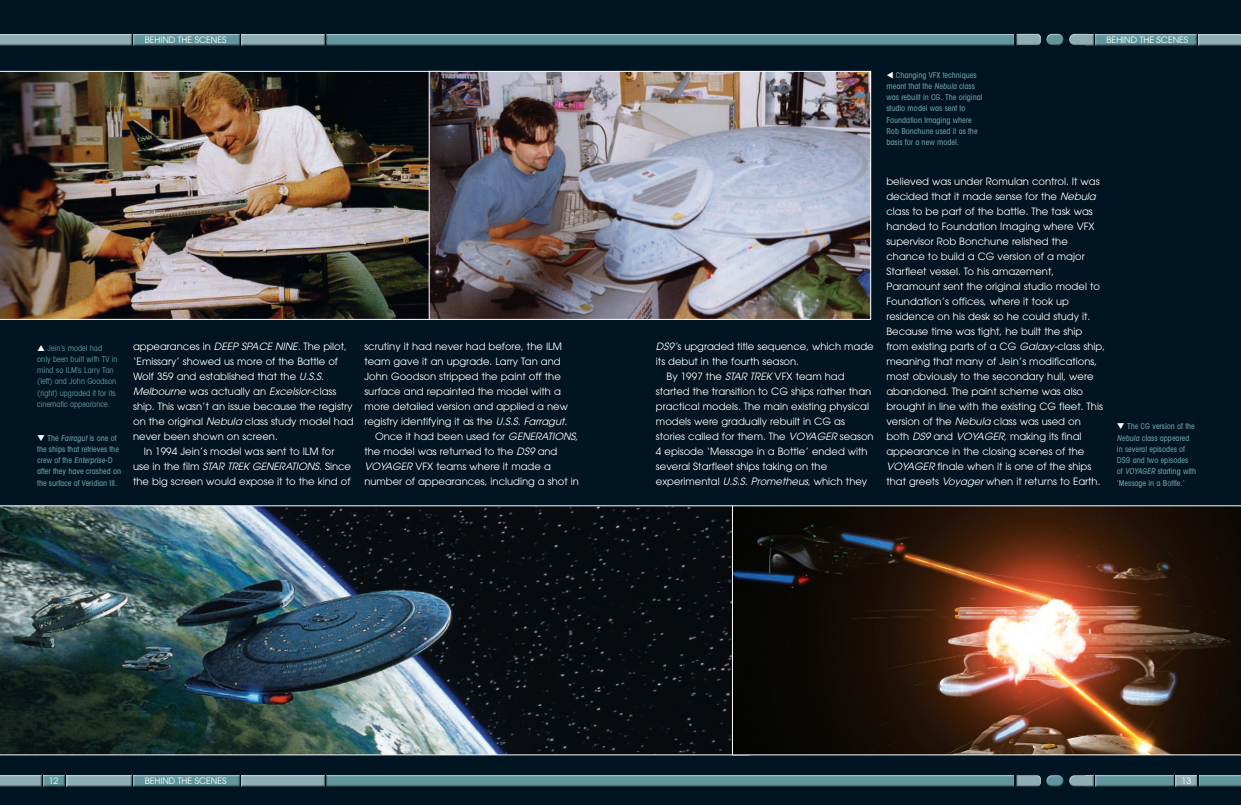
<style>
.page{position:relative;width:1241px;height:805px;background:#fff}
.page>*{position:absolute;margin:0;border:0;box-sizing:border-box;transform-origin:0 0}
.t1{font:10px/15px "Avant Garde LT";color:#fff}
.t2{font:italic 10px "Avant Garde LT";color:#fff}
.t3{font:8.75px "Avant Garde LT";color:#fff}
.t4{font:500 condensed 8.12px/11.2px "Avant Garde LT";color:#61969e}
.t5{font:condensed 8.12px/11.2px "Avant Garde LT";color:#61969e}
.s1{color:#fff}
.s2{font-style:italic}
.s3{font-style:normal}
</style>
<div class="page">
<div style="left:0;top:0;width:1240px;height:804px;background:#001421"></div>
<div style="left:239px;top:33px;width:86px;height:13px;background:#231f20;opacity:.75"></div>
<div style="left:239px;top:774px;width:86px;height:13px;background:#231f20;opacity:.75"></div>
<div style="left:132px;top:33px;width:108px;height:13px;background:#231f20;opacity:.75"></div>
<div style="left:132px;top:774px;width:108px;height:13px;background:#231f20;opacity:.75"></div>
<div style="left:0;top:33px;width:132px;height:13px;background:#231f20;opacity:.75"></div>
<div style="left:42px;top:774px;width:23px;height:13px;background:#231f20;opacity:.75"></div>
<div style="left:64px;top:773px;width:69px;height:14px;background:#fff;opacity:.75"></div>
<div style="left:65px;top:774px;width:68px;height:13px;background:#231f20;opacity:.75"></div>
<div style="left:0;top:774px;width:42px;height:13px;background:#231f20;opacity:.75"></div>
<div style="left:1094px;top:33px;width:104px;height:13px;background:#231f20;opacity:.75"></div>
<div style="left:1197px;top:33px;width:43px;height:13px;background:#231f20;opacity:.75"></div>
<div style="left:325px;top:33px;width:689px;height:13px;background:#231f20;opacity:.75"></div>
<div style="left:325px;top:774px;width:689px;height:13px;background:#231f20;opacity:.75"></div>
<div style="left:1045px;top:32px;width:19px;height:11px;background:#fff;opacity:.75"></div>
<div style="left:1045px;top:35px;width:20px;height:11px;background:#231f20;opacity:.75"></div>
<div style="left:1045px;top:772px;width:19px;height:12px;background:#fff;opacity:.75"></div>
<div style="left:1045px;top:776px;width:20px;height:11px;background:#231f20;opacity:.75"></div>
<div style="left:1067px;top:33px;width:26px;height:13px;background:#231f20;opacity:.75"></div>
<div style="left:1067px;top:774px;width:26px;height:12px;background:#231f20;opacity:.75"></div>
<div style="left:1015px;top:33px;width:27px;height:13px;background:#231f20;opacity:.75"></div>
<div style="left:1015px;top:774px;width:27px;height:12px;background:#231f20;opacity:.75"></div>
<div style="left:1094px;top:774px;width:81px;height:13px;background:#231f20;opacity:.75"></div>
<div style="left:1174px;top:774px;width:24px;height:13px;background:#231f20;opacity:.75"></div>
<div style="left:1197px;top:774px;width:43px;height:13px;background:#231f20;opacity:.75"></div>
<img style="left:0;top:505px;width:732px;height:250px">
<img style="left:732px;top:505px;width:508px;height:250px">
<img style="left:0;top:71px;width:428px;height:249px">
<img style="left:430px;top:73px;width:439px;height:245px">
<div style="left:428px;top:71px;width:443px;height:249px;border:1px solid #fff"></div>
<p class="t3" style="left:145px;top:34px;width:83px">BEHIND THE SCENES</p>
<p class="t4" style="left:886px;top:69px;width:98px"><span class="s1">▼</span> Changing VFX techniques meant that the <span class="s2">Nebula</span> class was rebuilt in CG. The original studio model was sent to<br>Foundation Imaging where<br>Rob Bonchune used it as the basis for a new model.</p>
<p class="t3" style="left:1106px;top:34px;width:83px">BEHIND THE SCENES</p>
<p class="t1" style="left:886px;top:173px;width:220px">believed was under Romulan control. It was decided that it made sense for the <span class="s2">Nebula </span>class to be part of the battle. The task was handed to Foundation Imaging where VFX supervisor Rob Bonchune relished the chance to build a CG version of a major Starfleet vessel. To his amazement, Paramount sent the original studio model to Foundation’s offices, where it took up residence on his desk so he could study it.<br>Because time was tight, he built the ship from existing parts of a CG <span class="s2">Galaxy-</span>class ship, meaning that many of Jein’s modifications, most obviously to the secondary hull, were abandoned. The paint scheme was also brought in line with the existing CG fleet. This version of the <span class="s2">Nebula</span> class was used on both <span class="s2">DS9</span> and <span class="s2">VOYAGER,</span> making its final appearance in the closing scenes of the <span class="s2">VOYAGER</span> finale when it is one of the ships that greets <span class="s2">Voyager</span> when it returns to Earth.</p>
<p class="t1" style="left:133px;top:338px;width:215px">appearances in <span class="s2">DEEP SPACE NINE.</span> The pilot,</p>
<p class="t1" style="left:133px;top:353px;width:206px">‘Emissary’ showed us more of the Battle of</p>
<p class="t1" style="left:133px;top:368px;width:192px">Wolf 359 and established that the <span class="s2">U.S.S.</span></p>
<p class="t2" style="left:133px;top:385px;width:205px">Melbourne <span class="s3">was actually an</span> Excelsior-<span class="s3">class</span></p>
<p class="t1" style="left:133px;top:398px;width:221px">ship. This wasn’t an issue because the registry</p>
<p class="t1" style="left:133px;top:413px;width:222px">on the original <span class="s2">Nebula</span> class study model had</p>
<p class="t1" style="left:133px;top:428px;width:146px">never been shown on screen.</p>
<p class="t1" style="left:144px;top:443px;width:192px">In 1994 Jein’s model was sent to ILM for</p>
<p class="t2" style="left:133px;top:460px;width:219px"><span class="s3">use in the film</span> STAR TREK GENERATIONS. <span class="s3">Since</span></p>
<p class="t1" style="left:133px;top:473px;width:219px">the big screen would expose it to the kind of</p>
<p class="t1" style="left:364px;top:338px;width:199px">scrutiny it had never had before, the ILM</p>
<p class="t1" style="left:364px;top:353px;width:198px">team gave it an upgrade. Larry Tan and</p>
<p class="t1" style="left:364px;top:368px;width:198px">John Goodson stripped the paint off the</p>
<p class="t1" style="left:364px;top:383px;width:198px">surface and repainted the model with a</p>
<p class="t1" style="left:364px;top:398px;width:205px">more detailed version and applied a new</p>
<p class="t1" style="left:364px;top:413px;width:204px">registry identifying it as the <span class="s2">U.S.S. Farragut.</span></p>
<p class="t1" style="left:375px;top:428px;width:205px">Once it had been used for <span class="s2">GENERATIONS,</span></p>
<p class="t1" style="left:364px;top:443px;width:194px">the model was returned to the <span class="s2">DS9</span> and</p>
<p class="t1" style="left:364px;top:458px;width:188px"><span class="s2">VOYAGER</span> VFX teams where it made a</p>
<p class="t1" style="left:364px;top:473px;width:216px">number of appearances, including a shot in</p>
<p class="t1" style="left:656px;top:338px;width:219px"><span class="s2">DS9’</span>s upgraded title sequence, which made</p>
<p class="t1" style="left:656px;top:353px;width:145px">its debut in the fourth season.</p>
<p class="t1" style="left:666px;top:368px;width:179px">By 1997 the <span class="s2">STAR TREK</span> VFX team had</p>
<p class="t1" style="left:656px;top:383px;width:217px">started the transition to CG ships rather than</p>
<p class="t1" style="left:656px;top:398px;width:215px">practical models. The main existing physical</p>
<p class="t1" style="left:656px;top:413px;width:190px">models were gradually rebuilt in CG as</p>
<p class="t1" style="left:656px;top:428px;width:219px">stories called for them. The <span class="s2">VOYAGER</span> season</p>
<p class="t1" style="left:656px;top:443px;width:213px">4 episode ‘Message in a Bottle’ ended with</p>
<p class="t1" style="left:656px;top:458px;width:173px">several Starfleet ships taking on the</p>
<p class="t1" style="left:656px;top:473px;width:213px">experimental <span class="s2">U.S.S. Prometheus,</span> which they</p>
<p class="t5" style="left:37px;top:342px;width:82px;text-indent:10px">Jein’s model had only been built with TV in mind so ILM’s Larry Tan (left) and John Goodson (right) upgraded it for its cinematic appearance.</p>
<p class="t4" style="left:37px;top:432px;width:85px"><span class="s1">❑</span> The <span class="s2">Farragut</span> is one of the ships that retrieves the c rew of t h e <span class="s2">Enterprise-</span>D after they have crashed on the surface of Veridian III.</p>
<p class="t4" style="left:1116px;top:420px;width:81px"><span class="s1">❑</span> The CG version of the<br><span class="s2">Nebula</span> class appeared in several episodes of<br>DS9 and two episodes of <span class="s2">VOYAGER</span> starting with ‘Message in a Bottle.’</p>
<p class="t3" style="left:49px;top:775px;width:11px">12</p>
<p class="t3" style="left:1181px;top:775px;width:11px">13</p>
<p class="t3" style="left:145px;top:775px;width:83px">BEHIND THE SCENES</p>
</div>
